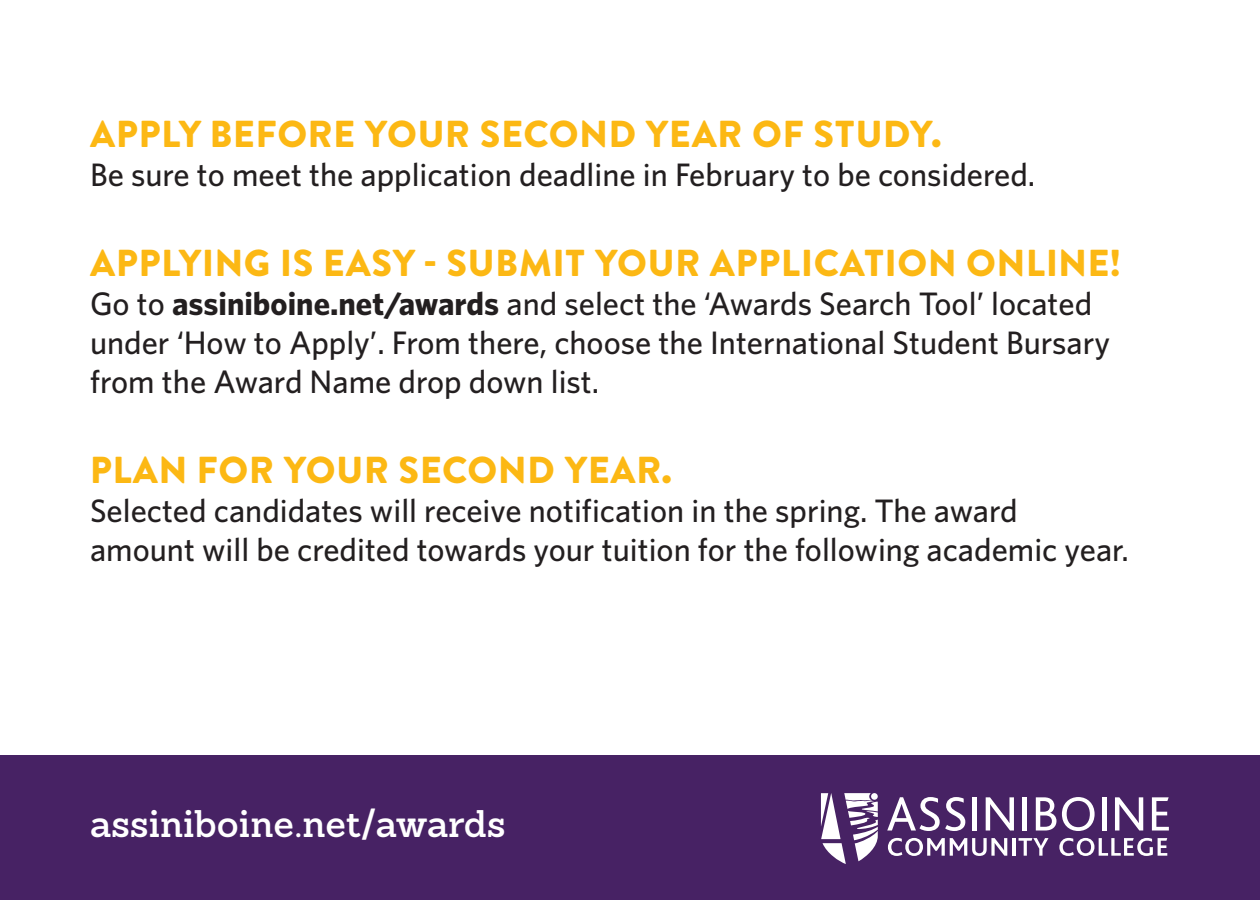
<style>
.page{position:relative;width:1260px;height:900px;background:#fff}
.page>*{position:absolute;margin:0;border:0;box-sizing:border-box;transform-origin:0 0}
.t1{font:900 37.5px "Brandon Text";letter-spacing:.02em;color:#fcb814}
.t2{font:600 37.5px "Sanchez";color:#fff}
.t3{font:500 32.5px/39px "Whitney";color:#231f20}
.s1{font-weight:700}
</style>
<div class="page">
<div style="left:0;top:756px;width:1260px;height:144px;background:#472264"></div>
<svg style="left:887px;top:797px;width:78px;height:34px"></svg>
<div style="left:972px;top:797px;width:5px;height:34px;background:#fff"></div>
<svg style="left:986px;top:797px;width:28px;height:34px"></svg>
<hr style="left:1023px;top:797px;width:4px;height:34px;background:#fff">
<svg style="left:1036px;top:797px;width:20px;height:34px"></svg>
<svg style="left:1062px;top:797px;width:33px;height:34px"></svg>
<hr style="left:1102px;top:797px;width:4px;height:34px;background:#fff">
<svg style="left:1115px;top:797px;width:28px;height:34px"></svg>
<svg style="left:1152px;top:797px;width:17px;height:34px"></svg>
<svg style="left:888px;top:838px;width:119px;height:18px"></svg>
<hr style="left:1012px;top:838px;width:3px;height:18px;background:#fff">
<svg style="left:1019px;top:838px;width:30px;height:18px"></svg>
<svg style="left:1059px;top:838px;width:108px;height:18px"></svg>
<svg style="left:821px;top:793px;width:57px;height:71px"></svg>
<p class="t1" style="left:90px;top:107px;width:853px">APPLY BEFORE YOUR SECOND YEAR OF STUDY.</p>
<p class="t3" style="left:90px;top:154px;width:947px">Be sure to meet the application deadline in February to be considered.</p>
<p class="t1" style="left:90px;top:236px;width:1032px">APPLYING IS EASY - SUBMIT YOUR APPLICATION ONLINE!</p>
<p class="t3" style="left:90px;top:283px;width:1022px">Go to <span class="s1">assiniboine.net/awards</span> and select the ‘Awards Search Tool’ located under ‘How to Apply’. From there, choose the International Student Bursary from the Award Name drop down list.</p>
<p class="t1" style="left:90px;top:443px;width:583px">PLAN FOR YOUR SECOND YEAR.</p>
<p class="t3" style="left:90px;top:490px;width:1040px">Selected candidates will receive notification in the spring. The award amount will be credited towards your tuition for the following academic year.</p>
<p class="t2" style="left:90px;top:799px;width:417px">assiniboine.net/awards</p>
</div>
